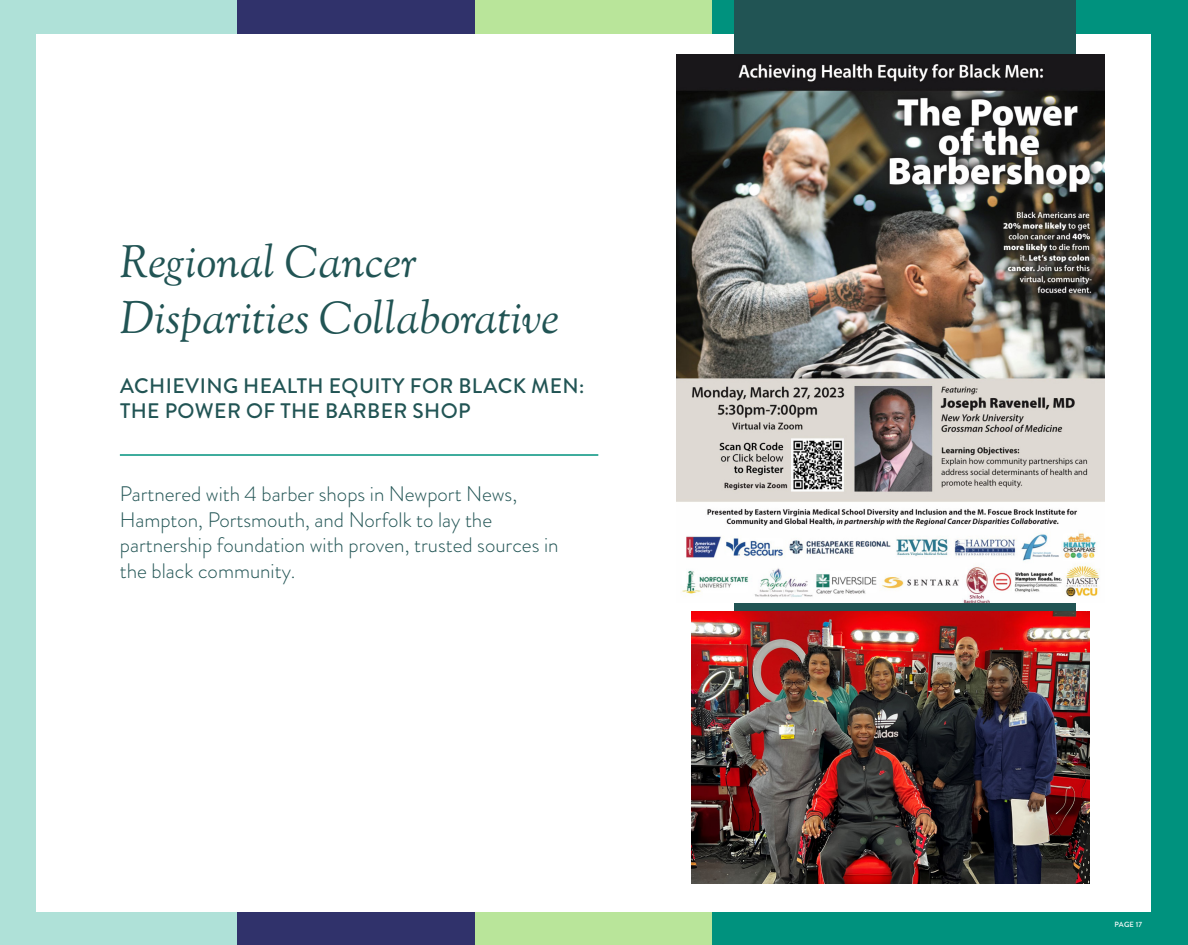
<style>
.page{position:relative;width:1188px;height:945px;background:#fff}
.page>*{position:absolute;margin:0;border:0;box-sizing:border-box;transform-origin:0 0}
.t1{font:italic 45px/55.5px "Sorts Mill Goudy";color:#215454}
.t2{font:300 21px/25.5px "Brandon Grotesque";color:#215454}
.t3{font:500 21px/25.5px "Brandon Grotesque";letter-spacing:.02em;color:#215454}
.t4{font:500 7.5px "Brandon Grotesque";letter-spacing:.01em;color:#fff}
</style>
<div class="page">
<div style="left:475px;top:0;width:238px;height:945px;background:#b9e59a"></div>
<div style="left:0;top:0;width:237px;height:945px;background:#afe1d8"></div>
<div style="left:237px;top:0;width:237px;height:945px;background:#30326b"></div>
<div style="left:713px;top:0;width:475px;height:945px;background:#00927e"></div>
<div style="left:37px;top:34px;width:1114px;height:878px;background:#fff"></div>
<div style="left:734px;top:0;width:342px;height:843px;background:#215454"></div>
<img style="left:692px;top:612px;width:397px;height:272px">
<img style="left:677px;top:54px;width:427px;height:548px">
<hr style="left:120px;top:454px;width:478px;height:2px;background:#00927e">
<p class="t1" style="left:120px;top:238px;width:441px">Regional Cancer<br>Disparities Collaborative</p>
<p class="t3" style="left:120px;top:373px;width:466px">ACHIEVING HEALTH EQUITY FOR BLACK MEN:<br>THE POWER OF THE BARBER SHOP</p>
<p class="t2" style="left:120px;top:481px;width:440px">Partnered with 4 barber shops in Newport News, Hampton, Portsmouth, and Norfolk to lay the partnership foundation with proven, trusted sources in the black community.</p>
<p class="t4" style="left:1115px;top:920px;width:29px">PAGE 17</p>
</div>
